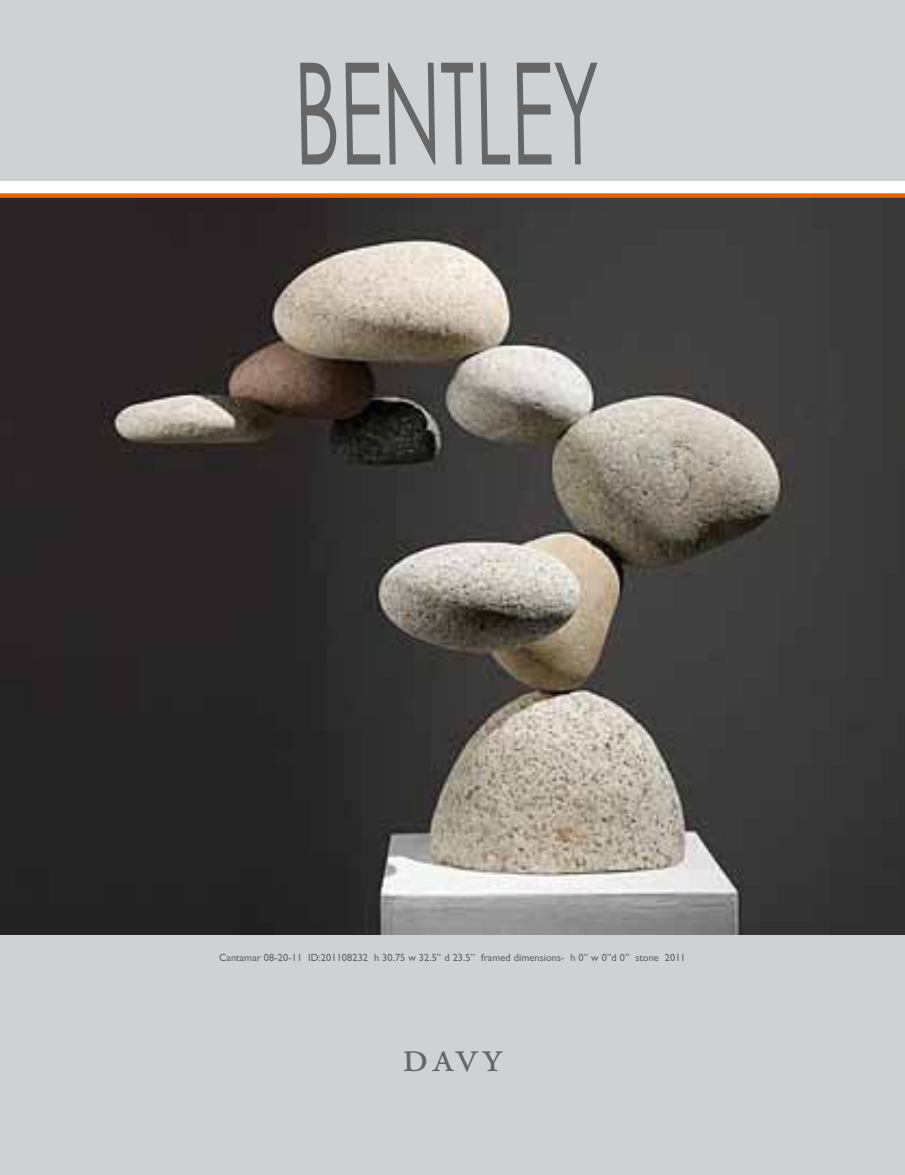
<style>
.page{position:relative;width:905px;height:1175px;background:#fff}
.page>*{position:absolute;margin:0;border:0;box-sizing:border-box;transform-origin:0 0}
.t1{font:141.6px "Century Gothic";color:#666;scale:.57 1}
.t2{font:45px "Adobe Garamond Pro";color:#666}
.t3{font:10.5px "Gill Sans Std";color:#666}
</style>
<div class="page">
<div style="left:0;top:850px;width:904px;height:324px;background:#cfd1d2"></div>
<img style="left:0;top:198px;width:904px;height:736px">
<div style="left:0;top:0;width:904px;height:180px;background:#cfd1d2"></div>
<div style="left:0;top:193px;width:904px;height:5px;background:#e46301"></div>
<h1 class="t1" style="left:295px;top:27px;width:545px">BENTLEY</h1>
<p class="t3" style="left:219px;top:951px;width:468px">Cantamar 08-20-11 ID:201108232 h 30.75 w 32.5” d 23.5” framed dimensions- h 0” w 0”d 0” stone 2011</p>
<h2 class="t2" style="left:402px;top:1030px;width:101px">davy</h2>
</div>
